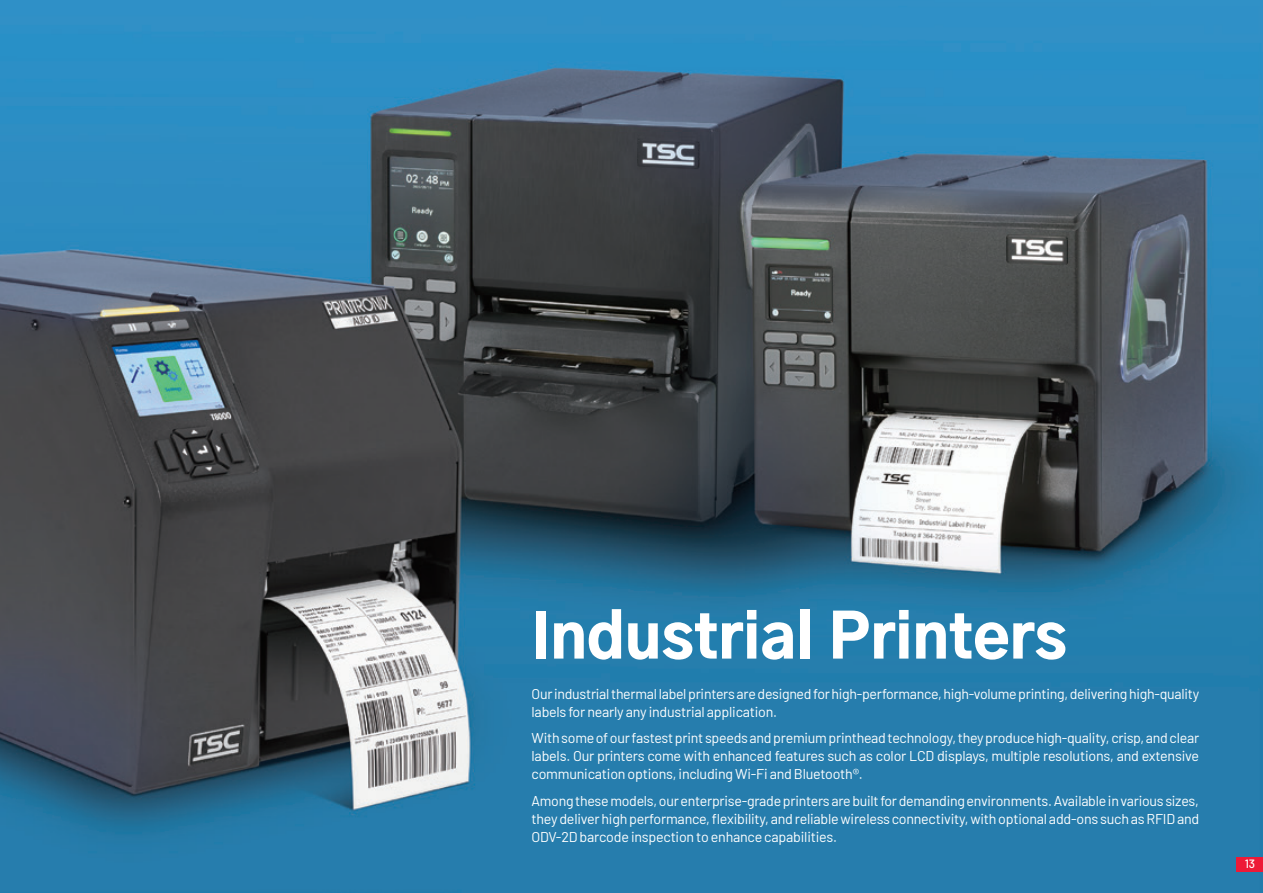
<style>
.page{position:relative;width:1263px;height:893px;background:#fff}
.page>*{position:absolute;margin:0;border:0;box-sizing:border-box;transform-origin:0 0}
.t1{font:900 60px "Gothic A1";color:#fff}
.content2{font:14.25px/18px "Barlow";letter-spacing:-.015em;color:#fff;text-align:justify}
.t2{font:500 12px "Barlow";color:#fff}
</style>
<div class="page">
<img style="left:0;top:0;width:1263px;height:893px">
<div style="left:1237px;top:857px;width:26px;height:15px;background:#ed1a37"></div>
<h1 class="t1" style="left:531px;top:586px;width:537px">Industrial Printers</h1>
<p class="content2" style="left:531px;top:684px;width:669px">Our industrial thermal label printers are designed for high-performance, high-volume printing, delivering high-quality labels for nearly any industrial application.</p>
<p class="content2" style="left:531px;top:728px;width:669px">With some of our fastest print speeds and premium printhead technology, they produce high-quality, crisp, and clear labels. Our printers come with enhanced features such as color LCD displays, multiple resolutions, and extensive communication options, including Wi-Fi and Bluetooth®.</p>
<p class="content2" style="left:531px;top:791px;width:669px">Among these models, our enterprise-grade printers are built for demanding environments. Available in various sizes, they deliver high performance, flexibility, and reliable wireless connectivity, with optional add-ons such as RFID and ODV-2D barcode inspection to enhance capabilities.</p>
<p class="t2" style="left:1245px;top:855px;width:12px">13</p>
</div>
